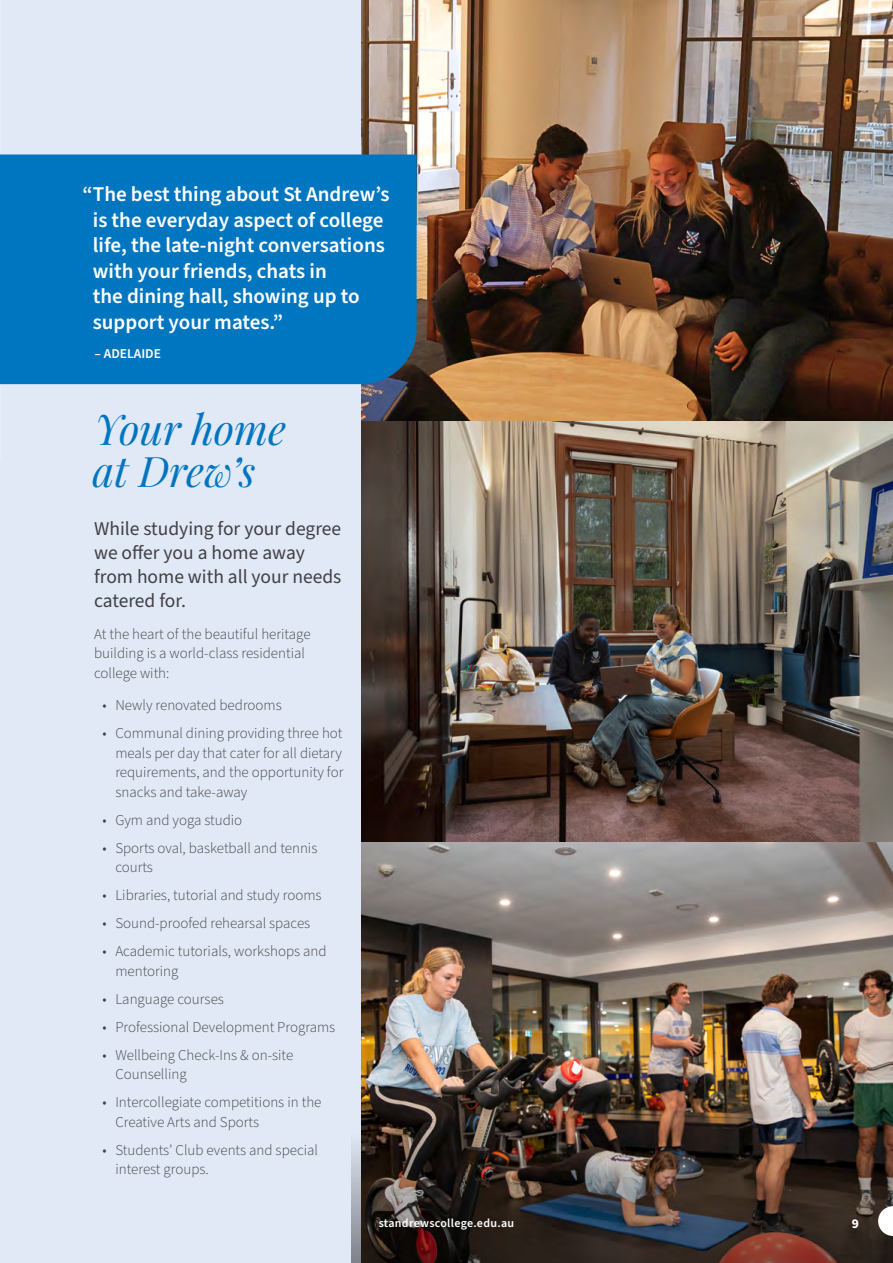
<style>
.page{position:relative;width:893px;height:1263px;background:#fff}
.page>*{position:absolute;margin:0;border:0;box-sizing:border-box;transform-origin:0 0}
.t1{font:italic 42px/42px "Playfair Display";letter-spacing:-.005em;color:#0076c0}
.t2{font:600 21px/25.5px "Source Sans Pro";color:#fff}
.t3{font:19.5px/24px "Source Sans Pro";color:#414042}
.t4{font:300 15px/19.5px "Source Sans Pro";color:#414042}
.t5{font:600 13.5px "Source Sans Pro";color:#fff}
.t6{font:700 13.5px "Source Sans Pro";color:#fff}
.t7{font:600 12px "Source Sans Pro";letter-spacing:.025em;color:#fff}
</style>
<div class="page">
<div style="left:0;top:0;width:534px;height:1263px;background:#e1e9f6"></div>
<img style="left:362px;top:0;width:531px;height:843px">
<img style="left:362px;top:421px;width:531px;height:421px">
<img style="left:362px;top:843px;width:531px;height:251px">
<div style="left:0;top:154px;width:417px;height:230px;background:#0076c0"></div>
<img style="left:351px;top:1094px;width:542px;height:169px">
<svg style="left:878px;top:1206px;width:14px;height:30px"></svg>
<hr style="left:892px;top:1206px;width:1px;height:30px;background:#fff">
<h2 class="t2" style="left:93px;top:182px;width:298px;text-indent:-10px">“The best thing about St Andrew’s is the everyday aspect of college life, the late-night conversations with your friends, chats in<br>the dining hall, showing up to support your mates.”</h2>
<p class="t5" style="left:95px;top:344px;width:68px">– ADELAIDE</p>
<h1 class="t1" style="left:93px;top:405px;width:195px">Your home at Drew’s</h1>
<h3 class="t3" style="left:94px;top:517px;width:249px">While studying for your degree we offer you a home away from home with all your needs catered for.</h3>
<p class="t4" style="left:94px;top:625px;width:218px">At the heart of the beautiful heritage building is a world-class residential college with:</p>
<p class="t4" style="left:103px;top:696px;width:181px">• Newly renovated bedrooms</p>
<p class="t4" style="left:115px;top:724px;width:230px;text-align:justify;text-indent:-13px">• Communal dining providing three hot meals per day that cater for all dietary requirements, and the opportunity for snacks and take-away</p>
<p class="t4" style="left:103px;top:810px;width:141px">• Gym and yoga studio</p>
<p class="t4" style="left:115px;top:838px;width:204px;text-indent:-13px">• Sports oval, basketball and tennis courts</p>
<p class="t4" style="left:103px;top:886px;width:220px">• Libraries, tutorial and study rooms</p>
<p class="t4" style="left:103px;top:914px;width:209px">• Sound-proofed rehearsal spaces</p>
<p class="t4" style="left:115px;top:942px;width:213px;text-indent:-13px">• Academic tutorials, workshops and mentoring</p>
<p class="t4" style="left:103px;top:989px;width:123px">• Language courses</p>
<p class="t4" style="left:103px;top:1017px;width:234px">• Professional Development Programs</p>
<p class="t4" style="left:115px;top:1045px;width:179px;text-indent:-13px">• Wellbeing Check-Ins &amp; on-site<br>Counselling</p>
<p class="t4" style="left:115px;top:1093px;width:208px;text-indent:-13px">• Intercollegiate competitions in the<br>Creative Arts and Sports</p>
<p class="t4" style="left:115px;top:1140px;width:204px;text-indent:-13px">• Students’ Club events and special interest groups.</p>
<p class="t7" style="left:379px;top:1215px;width:137px">standrewscollege.edu.au</p>
<p class="t6" style="left:852px;top:1214px;width:9px">9</p>
</div>
